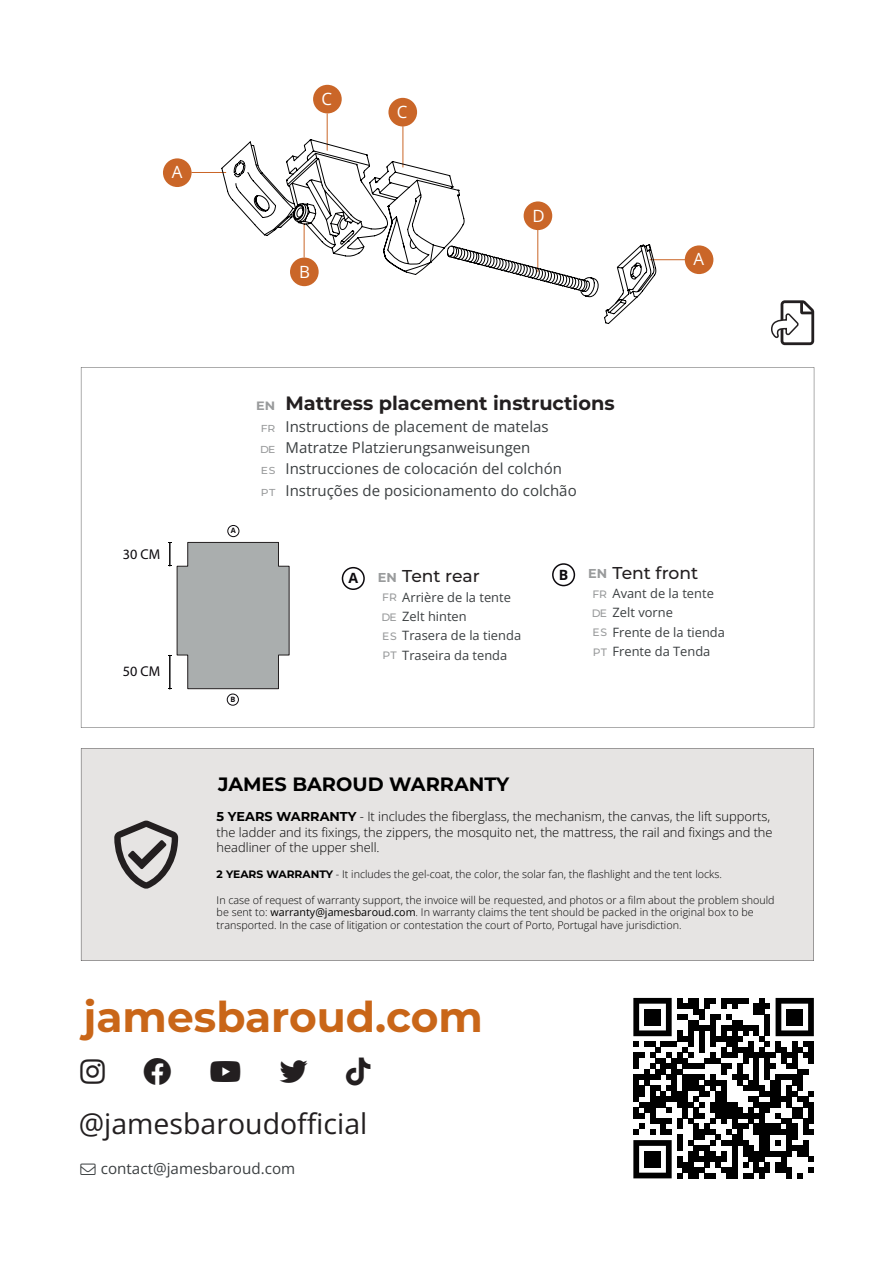
<style>
.page{position:relative;width:893px;height:1263px;background:#fff}
.page>*{position:absolute;margin:0;border:0;box-sizing:border-box;transform-origin:0 0}
.t1{font:700 42.3px "Montserrat";color:#c96618}
.t2{font:28.5px "Open Sans";color:#231f20}
.t3{font:700 19.35px "Montserrat";color:#231f20}
.t4{font:700 19.35px "Montserrat";color:#000}
.t5{font:500 17.1px "Montserrat";color:#231f20}
.t6{font:16.8px "Open Sans";color:#fff}
.t7{font:15.15px "Open Sans";color:#3b3f41}
.t8{font:15px/21.5px "Open Sans";color:#3b3f41}
.t9{font:14.25px "Myriad Pro";color:#0c090d}
.t10{font:700 14.1px "Open Sans";color:#0c090d}
.t11{font:300 12.9px/15.5px "Open Sans";color:#000}
.t12{font:12.9px/19.4px "Open Sans";color:#3b3f41}
.t13{font:700 12.9px "Montserrat";color:#999b9c}
.t14{font:700 12.15px "Montserrat";color:#999b9c;scale:1.06 1}
.t15{font:300 10.8px/12.9px "Open Sans";color:#000}
.t16{font:500 10.8px/19.4px "Montserrat";letter-spacing:.02em;color:#999b9c;text-align:justify}
.t17{font:500 10.05px/21.5px "Montserrat";letter-spacing:.02em;color:#999b9c;text-align:justify;scale:1.06 1}
.t18{font:700 7.35px "Open Sans";color:#0c090d}
.s1{font-family:"Montserrat";font-weight:700}
.s2{font-weight:400}
</style>
<div class="page">
<div style="left:685px;top:245px;width:28px;height:29px;background:#ca6628;border-radius:50%"></div>
<div style="left:388px;top:98px;width:29px;height:28px;background:#ca6628;border-radius:50%"></div>
<hr style="left:192px;top:172px;width:34px;height:1px;background:#ca6628">
<hr style="left:403px;top:126px;width:1px;height:41px;background:#ca6628">
<hr style="left:327px;top:114px;width:1px;height:36px;background:#ca6628">
<hr style="left:650px;top:259px;width:35px;height:1px;background:#ca6628">
<div style="left:163px;top:158px;width:29px;height:29px;background:#ca6628;border-radius:50%"></div>
<div style="left:313px;top:85px;width:29px;height:28px;background:#ca6628;border-radius:50%"></div>
<svg style="left:221px;top:139px;width:436px;height:185px"></svg>
<svg style="left:771px;top:300px;width:43px;height:45px"></svg>
<svg style="left:633px;top:998px;width:181px;height:180px"></svg>
<div style="left:644px;top:1009px;width:17px;height:16px;background:#000"></div>
<div style="left:786px;top:1009px;width:17px;height:16px;background:#000"></div>
<div style="left:644px;top:1151px;width:17px;height:16px;background:#000"></div>
<div style="left:81px;top:748px;width:733px;height:213px;background:#e6e4e3"></div>
<svg style="left:114px;top:821px;width:64px;height:68px;background:#a19e9e"></svg>
<svg style="left:81px;top:367px;width:733px;height:361px"></svg>
<div style="left:342px;top:567px;width:23px;height:23px;border:2px solid #0c090d;border-radius:50%"></div>
<div style="left:552px;top:563px;width:23px;height:23px;border:2px solid #0c090d;border-radius:50%"></div>
<div style="left:227px;top:525px;width:12px;height:12px;border:1px solid #0c090d;border-radius:50%"></div>
<div style="left:227px;top:694px;width:12px;height:12px;border:1px solid #0c090d;border-radius:50%"></div>
<svg style="left:168px;top:542px;width:122px;height:148px;background:#b1b4b4"></svg>
<h3 class="t6" style="left:172px;top:161px;width:12px">A</h3>
<h3 class="t6" style="left:321px;top:88px;width:12px">C</h3>
<h3 class="t6" style="left:299px;top:260px;width:12px">B</h3>
<h3 class="t6" style="left:397px;top:101px;width:12px">C</h3>
<h3 class="t6" style="left:532px;top:204px;width:14px">D</h3>
<h3 class="t6" style="left:694px;top:248px;width:12px">A</h3>
<h3 class="t9" style="left:123px;top:545px;width:39px">30 CM</h3>
<h3 class="t9" style="left:123px;top:663px;width:39px">50 CM</h3>
<p class="t18" style="left:231px;top:525px;width:7px">A</p>
<p class="t18" style="left:230px;top:694px;width:6px">B</p>
<p class="t14" style="left:256px;top:398px;width:19px">EN</p>
<p class="t17" style="left:260px;top:417px;width:16px">FR DE ES PT</p>
<h3 class="t3" style="left:285px;top:390px;width:331px">Mattress placement instructions</h3>
<h3 class="t8" style="left:285px;top:415px;width:293px">Instructions de placement de matelas Matratze Platzierungsanweisungen Instrucciones de colocación del colchón Instruções de posicionamento do colchão</h3>
<h3 class="t10" style="left:348px;top:568px;width:11px">A</h3>
<h3 class="t5" style="left:613px;top:561px;width:87px">Tent front</h3>
<p class="t12" style="left:613px;top:583px;width:114px">Avant de la tente<br>Zelt vorne<br>Frente de la tienda<br>Frente da Tenda</p>
<p class="t13" style="left:588px;top:565px;width:21px">EN</p>
<p class="t16" style="left:592px;top:584px;width:17px">FR DE ES PT</p>
<h3 class="t10" style="left:559px;top:565px;width:11px">B</h3>
<h3 class="t5" style="left:402px;top:565px;width:79px">Tent rear</h3>
<p class="t12" style="left:402px;top:587px;width:120px">Arrière de la tente<br>Zelt hinten<br>Trasera de la tienda<br>Traseira da tenda</p>
<p class="t13" style="left:378px;top:569px;width:21px">EN</p>
<p class="t16" style="left:382px;top:587px;width:17px">FR DE ES PT</p>
<h3 class="t4" style="left:218px;top:771px;width:292px">JAMES BAROUD WARRANTY</h3>
<p class="t11" style="left:217px;top:808px;width:557px"><span class="s1">5 YEARS WARRANTY</span> - It includes the fiberglass, the mechanism, the canvas, the lift supports, the ladder and its fixings, the zippers, the mosquito net, the mattress, the rail and fixings and the headliner of the upper shell.</p>
<p class="t15" style="left:217px;top:867px;width:507px"><span class="s1">2 YEARS WARRANTY</span> - It includes the gel-coat, the color, the solar fan, the flashlight and the tent locks.</p>
<p class="t15" style="left:217px;top:893px;width:559px">In case of request of warranty support, the invoice will be requested, and photos or a film about the problem should be sent to: <span class="s2">warranty@jamesbaroud.com</span>. In warranty claims the tent should be packed in the original box to be transported. In the case of litigation or contestation the court of Porto, Portugal have jurisdiction.</p>
<h1 class="t1" style="left:83px;top:989px;width:401px">jamesbaroud.com</h1>
<h2 class="t2" style="left:79px;top:1104px;width:290px">@jamesbaroudofficial</h2>
<h3 class="t7" style="left:101px;top:1158px;width:196px">contact@jamesbaroud.com</h3>
</div>
